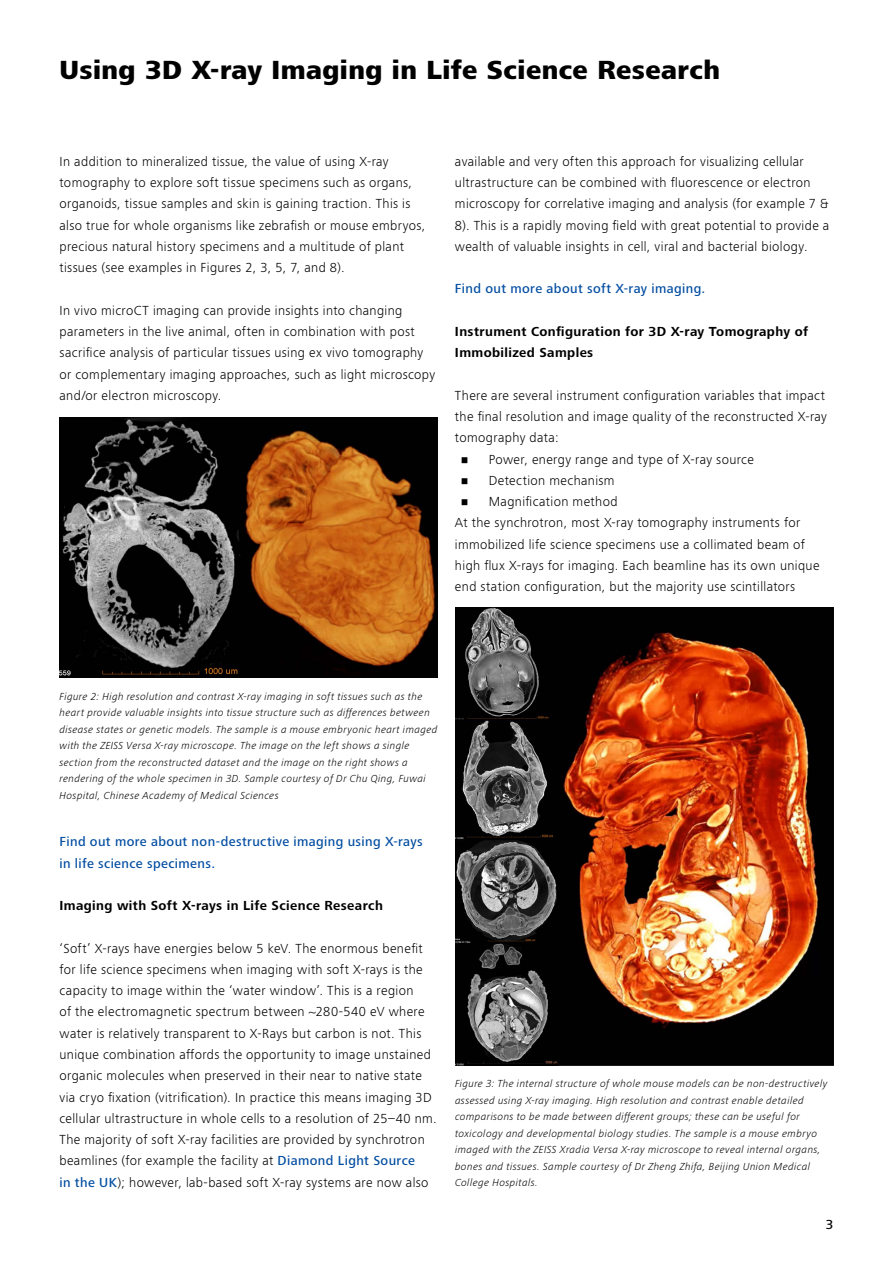
<style>
.page{position:relative;width:893px;height:1263px;background:#fff}
.page>*{position:absolute;margin:0;border:0;box-sizing:border-box;transform-origin:0 0}
.t1{font:800 27px "ZEISS Frutiger Next W1 G";letter-spacing:.015em;color:#000}
.t2{font:300 13.5px/21.3px "ZEISS Frutiger Next W1 G";letter-spacing:.025em;color:#000}
.t3{font:500 13.5px/21.3px "ZEISS Frutiger Next W1 G";letter-spacing:.03em;color:#034ea2}
.t4{font:700 13.5px/21.3px "ZEISS Frutiger Next W1 G";letter-spacing:.03em;color:#000}
.t5{font:500 13.5px "ZEISS Frutiger Next W1 G";color:#000}
.t6{font:italic 300 10.5px/16.5px "ZEISS Frutiger Next W1 G";letter-spacing:.04em;color:#000}
.s1{font-weight:500;color:#034ea2}
</style>
<div class="page">
<img style="left:60px;top:418px;width:377px;height:259px">
<img style="left:455px;top:607px;width:378px;height:458px">
<h1 class="t1" style="left:60px;top:51px;width:662px">Using 3D X-ray Imaging in Life Science Research</h1>
<p class="t2" style="left:60px;top:150px;width:367px">In addition to mineralized tissue, the value of using X-ray tomography to explore soft tissue specimens such as organs, organoids, tissue samples and skin is gaining traction. This is also true for whole organisms like zebrafish or mouse embryos, precious natural history specimens and a multitude of plant tissues (see examples in Figures 2, 3, 5, 7, and 8).</p>
<p class="t2" style="left:60px;top:299px;width:377px">In vivo microCT imaging can provide insights into changing parameters in the live animal, often in combination with post sacrifice analysis of particular tissues using ex vivo tomography or complementary imaging approaches, such as light microscopy and/or electron microscopy.</p>
<p class="t2" style="left:455px;top:150px;width:376px">available and very often this approach for visualizing cellular ultrastructure can be combined with fluorescence or electron microscopy for correlative imaging and analysis (for example 7 &amp; 8). This is a rapidly moving field with great potential to provide a wealth of valuable insights in cell, viral and bacterial biology.</p>
<p class="t3" style="left:455px;top:278px;width:252px">Find out more about soft X-ray imaging.</p>
<p class="t4" style="left:455px;top:320px;width:355px">Instrument Configuration for 3D X-ray Tomography of<br>Immobilized Samples</p>
<p class="t2" style="left:455px;top:384px;width:374px">There are several instrument configuration variables that impact the final resolution and image quality of the reconstructed X-ray tomography data:</p>
<p class="t2" style="left:462px;top:448px;width:294px">• Power, energy range and type of X-ray source</p>
<p class="t2" style="left:462px;top:469px;width:154px">• Detection mechanism</p>
<p class="t2" style="left:455px;top:490px;width:366px;text-indent:7px">• Magnification method<br>At the synchrotron, most X-ray tomography instruments for immobilized life science specimens use a collimated beam of high flux X-rays for imaging. Each beamline has its own unique end station configuration, but the majority use scintillators</p>
<p class="t6" style="left:60px;top:688px;width:379px">Figure 2: High resolution and contrast X-ray imaging in soft tissues such as the heart provide valuable insights into tissue structure such as differences between disease states or genetic models. The sample is a mouse embryonic heart imaged with the ZEISS Versa X-ray microscope. The image on the left shows a single section from the reconstructed dataset and the image on the right shows a rendering of the whole specimen in 3D. Sample courtesy of Dr Chu Qing, Fuwai Hospital, Chinese Academy of Medical Sciences</p>
<p class="t3" style="left:60px;top:831px;width:365px">Find out more about non-destructive imaging using X-rays in life science specimens.</p>
<p class="t4" style="left:60px;top:894px;width:325px">Imaging with Soft X-rays in Life Science Research</p>
<p class="t2" style="left:60px;top:937px;width:379px">‘Soft’ X-rays have energies below 5 keV. The enormous benefit for life science specimens when imaging with soft X-rays is the capacity to image within the ‘water window’. This is a region<br>of the electromagnetic spectrum between ~280-540 eV where water is relatively transparent to X-Rays but carbon is not. This unique combination affords the opportunity to image unstained organic molecules when preserved in their near to native state via cryo fixation (vitrification). In practice this means imaging 3D cellular ultrastructure in whole cells to a resolution of 25–40 nm.<br>The majority of soft X-ray facilities are provided by synchrotron beamlines (for example the facility at <span class="s1">Diamond Light Source<br>in the UK</span>); however, lab-based soft X-ray systems are now also</p>
<p class="t6" style="left:455px;top:1075px;width:374px">Figure 3: The internal structure of whole mouse models can be non-destructively assessed using X-ray imaging. High resolution and contrast enable detailed comparisons to be made between different groups; these can be useful for toxicology and developmental biology studies. The sample is a mouse embryo imaged with the ZEISS Xradia Versa X-ray microscope to reveal internal organs, bones and tissues. Sample courtesy of Dr Zheng Zhifa, Beijing Union Medical College Hospitals.</p>
<p class="t5" style="left:826px;top:1215px;width:9px">3</p>
</div>
